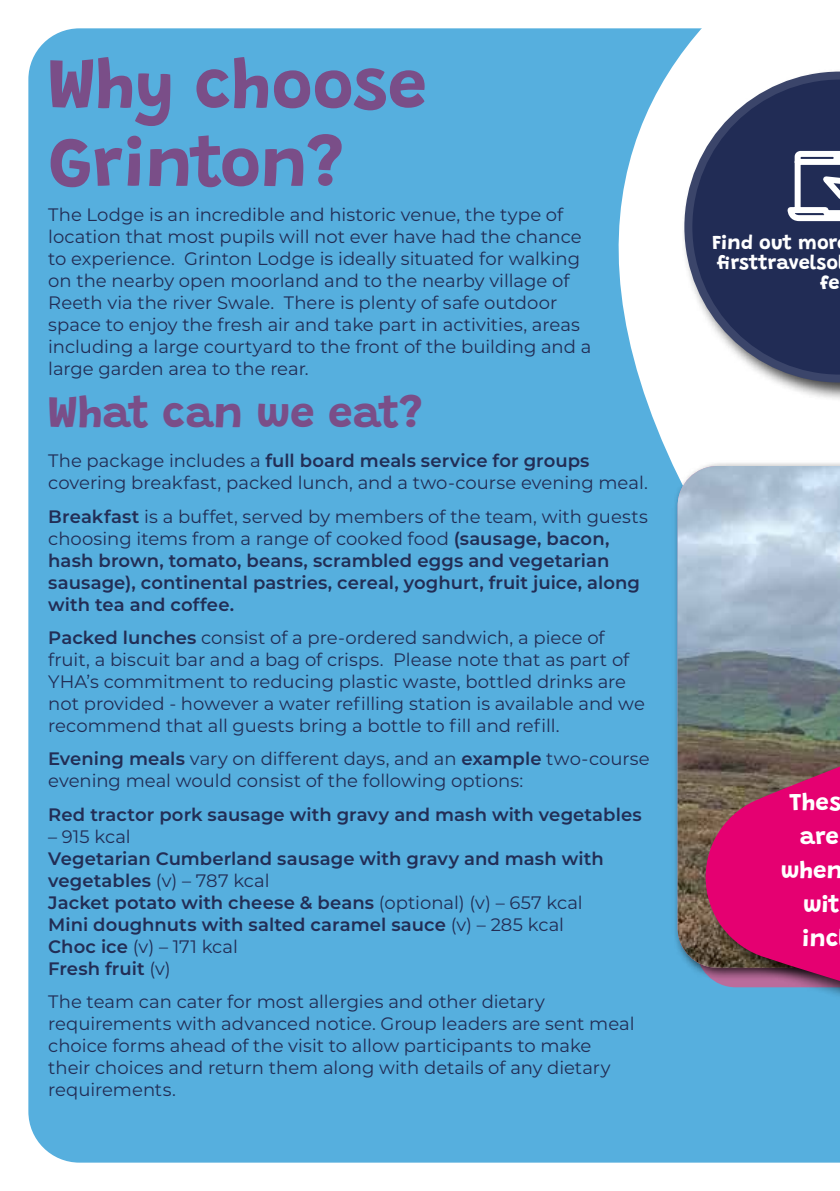
<style>
.page{position:relative;width:840px;height:1191px;background:#fff}
.page>*{position:absolute;margin:0;border:0;box-sizing:border-box;transform-origin:0 0}
.t1{font:700 70px/78px "Grandstander";color:#7a4e88}
.t2{font:700 44px "Grandstander";color:#7a4e88}
.t3{font:700 24px/34px "Grandstander";color:#fff;text-align:right}
.t4{font:700 20px/20px "Grandstander";color:#fff;text-align:right}
.t5{font:18px/22px "Montserrat";color:#222d55}
.t6{font:600 18px/22px "Montserrat";letter-spacing:.005em;color:#222d55}
.s1{font-weight:600}
.s2{font-weight:400}
</style>
<div class="page">
<div style="left:28px;top:28px;width:516px;height:1134px;background:#56afde"></div>
<svg style="left:544px;top:28px;width:295px;height:1135px;fill:#56afde"></svg>
<div style="left:671px;top:460px;width:168px;height:521px;background:#000;opacity:.75"></div>
<img style="left:677px;top:466px;width:162px;height:501px">
<div style="left:680px;top:68px;width:159px;height:334px;background:#000;opacity:.75"></div>
<svg style="left:684px;top:72px;width:155px;height:310px"></svg>
<svg style="left:783px;top:148px;width:56px;height:76px"></svg>
<div style="left:701px;top:713px;width:138px;height:316px;background:#000;opacity:.75"></div>
<svg style="left:705px;top:706px;width:134px;height:321px;background:#a33c75"></svg>
<h1 class="t1" style="left:48px;top:40px;width:380px">Why choose<br>Grinton?</h1>
<p class="t5" style="left:48px;top:203px;width:544px">The Lodge is an incredible and historic venue, the type of location that most pupils will not ever have had the chance to experience. Grinton Lodge is ideally situated for walking on the nearby open moorland and to the nearby village of Reeth via the river Swale. There is plenty of safe outdoor space to enjoy the fresh air and take part in activities, areas including a large courtyard to the front of the building and a large garden area to the rear.</p>
<h2 class="t2" style="left:48px;top:378px;width:375px">What can we eat?</h2>
<p class="t5" style="left:48px;top:449px;width:600px">The package includes a <span class="s1">full board meals service for groups </span>covering breakfast, packed lunch, and a two-course evening meal.</p>
<p class="t6" style="left:48px;top:504px;width:601px">Breakfast <span class="s2">is a buffet, served by members of the team, with guests choosing items from a range of cooked food</span> (sausage, bacon, hash brown, tomato, beans, scrambled eggs and vegetarian sausage), continental pastries, cereal, yoghurt, fruit juice, along with tea and coffee.</p>
<p class="t5" style="left:48px;top:626px;width:598px"><span class="s1">Packed lunches</span> consist of a pre-ordered sandwich, a piece of fruit, a biscuit bar and a bag of crisps. Please note that as part of YHA’s commitment to reducing plastic waste, bottled drinks are not provided - however a water refilling station is available and we recommend that all guests bring a bottle to fill and refill.</p>
<p class="t5" style="left:48px;top:747px;width:602px"><span class="s1">Evening meals</span> vary on different days, and an <span class="s1">example</span> two-course evening meal would consist of the following options:</p>
<p class="t6" style="left:48px;top:802px;width:594px">Red tractor pork sausage with gravy and mash with vegetables</p>
<p class="t5" style="left:48px;top:824px;width:84px">– 915 kcal</p>
<p class="t6" style="left:48px;top:846px;width:556px">Vegetarian Cumberland sausage with gravy and mash with vegetables <span class="s2">(v) – 787 kcal<br></span>Jacket potato with cheese &amp; beans <span class="s2">(optional) (v) – 657 kcal </span>Mini doughnuts with salted caramel sauce <span class="s2">(v) – 285 kcal </span>Choc ice <span class="s2">(v) – 171 kcal<br></span>Fresh fruit <span class="s2">(v)</span></p>
<p class="t5" style="left:48px;top:990px;width:587px">The team can cater for most allergies and other dietary requirements with advanced notice. Group leaders are sent meal choice forms ahead of the visit to allow participants to make their choices and return them along with details of any dietary requirements.</p>
<p class="t4" style="left:712px;top:231px;width:129px">Find out mor firsttravelso fe</p>
<h3 class="t3" style="left:780px;top:783px;width:63px">Thes are when wit inc</h3>
</div>
